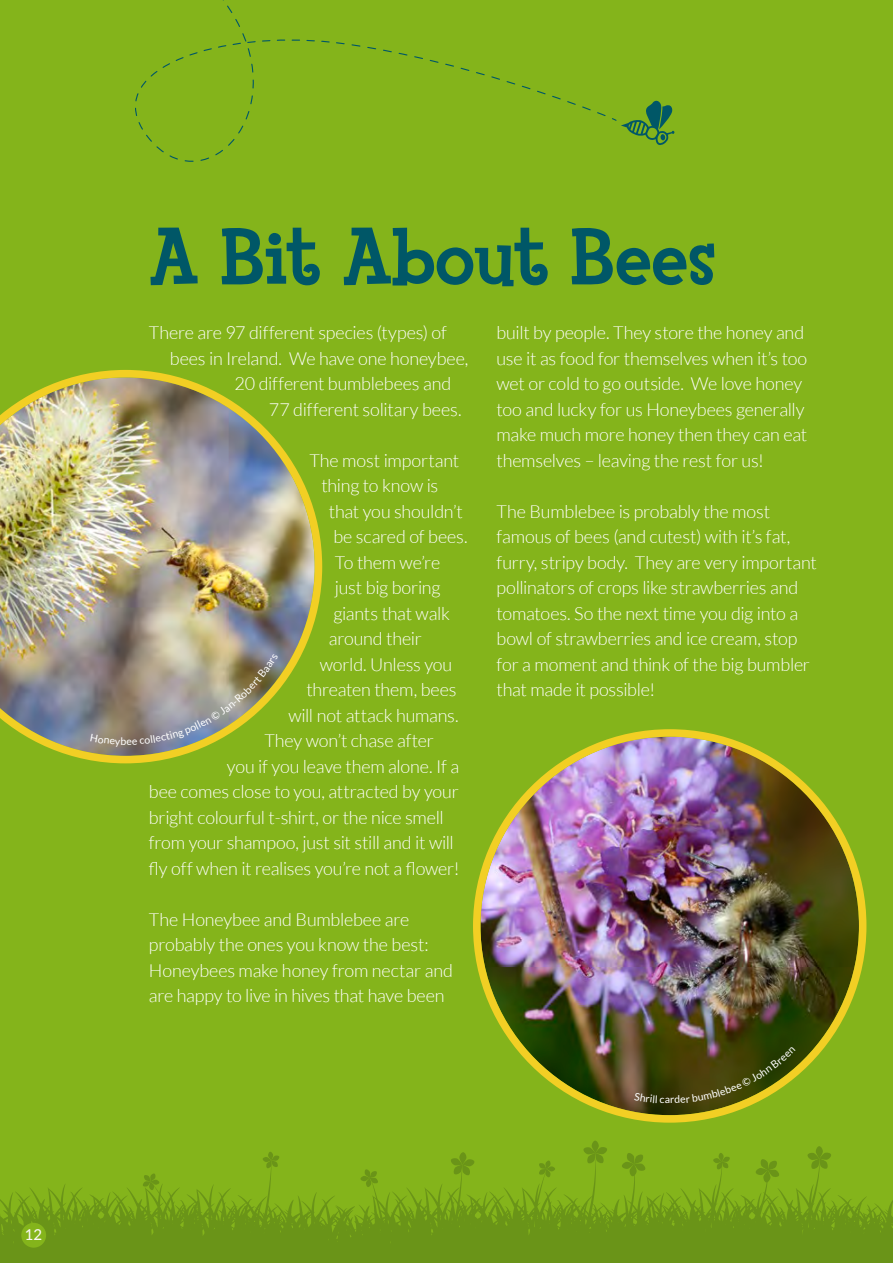
<style>
.page{position:relative;width:893px;height:1263px;background:#84b41b}
.page>*{position:absolute;margin:0;border:0;box-sizing:border-box;transform-origin:0 0}
.t1{font:800 82.5px "Fink";letter-spacing:-.01em;color:#005767}
.t2{font:300 18px/25.5px "Lato";letter-spacing:-.01em;color:#fff}
.t3{font:500 15px "Lato";color:#f9f7f3}
</style>
<div class="page">
<svg style="left:0;top:1140px;width:893px;height:123px"></svg>
<img style="left:0;top:370px;width:322px;height:393px">
<img style="left:480px;top:737px;width:379px;height:378px;border-radius:189px">
<div style="left:21px;top:1223px;width:25px;height:25px;background:#84b41b;border-radius:50%"></div>
<svg style="left:621px;top:100px;width:53px;height:45px"></svg>
<svg style="left:135px;top:0;width:482px;height:143px"></svg>
<svg style="left:90px;top:654px;width:188px;height:92px;background:#979476"></svg>
<svg style="left:634px;top:1047px;width:162px;height:56px;background:#4c4d0c"></svg>
<p class="t3" style="left:25px;top:1223px;width:19px">12</p>
<h1 class="t1" style="left:149px;top:205px;width:569px">A Bit About Bees</h1>
<p class="t2" style="left:149px;top:320px;width:300px">There are 97 different species (types) of</p>
<p class="t2" style="left:170px;top:345px;width:300px">bees in Ireland. We have one honeybee,</p>
<p class="t2" style="left:234px;top:371px;width:218px">20 different bumblebees and</p>
<p class="t2" style="left:269px;top:396px;width:194px">77 different solitary bees.</p>
<p class="t2" style="left:309px;top:447px;width:151px">The most important</p>
<p class="t2" style="left:321px;top:473px;width:118px">thing to know is</p>
<p class="t2" style="left:329px;top:498px;width:135px">that you shouldn’t</p>
<p class="t2" style="left:333px;top:524px;width:136px">be scared of bees.</p>
<p class="t2" style="left:335px;top:549px;width:107px">To them we’re</p>
<p class="t2" style="left:335px;top:575px;width:107px">just big boring</p>
<p class="t2" style="left:333px;top:600px;width:118px">giants that walk</p>
<p class="t2" style="left:329px;top:626px;width:95px">around their</p>
<p class="t2" style="left:320px;top:651px;width:134px">world. Unless you</p>
<p class="t2" style="left:306px;top:677px;width:152px">threaten them, bees</p>
<p class="t2" style="left:288px;top:702px;width:172px">will not attack humans.</p>
<p class="t2" style="left:264px;top:728px;width:171px">They won’t chase after</p>
<p class="t2" style="left:227px;top:753px;width:234px">you if you leave them alone. If a</p>
<p class="t2" style="left:149px;top:779px;width:311px">bee comes close to you, attracted by your</p>
<p class="t2" style="left:149px;top:804px;width:296px">bright colourful t-shirt, or the nice smell</p>
<p class="t2" style="left:149px;top:830px;width:306px">from your shampoo, just sit still and it will</p>
<p class="t2" style="left:149px;top:855px;width:312px">fly off when it realises you’re not a flower!</p>
<p class="t2" style="left:149px;top:906px;width:306px">The Honeybee and Bumblebee are probably the ones you know the best:<br>Honeybees make honey from nectar and are happy to live in hives that have been</p>
<p class="t2" style="left:496px;top:320px;width:312px">built by people. They store the honey and use it as food for themselves when it’s too wet or cold to go outside. We love honey too and lucky for us Honeybees generally make much more honey then they can eat themselves – leaving the rest for us!</p>
<p class="t2" style="left:496px;top:499px;width:322px">The Bumblebee is probably the most famous of bees (and cutest) with it’s fat, furry, stripy body. They are very important pollinators of crops like strawberries and tomatoes. So the next time you dig into a bowl of strawberries and ice cream, stop for a moment and think of the big bumbler that made it possible!</p>
</div>
